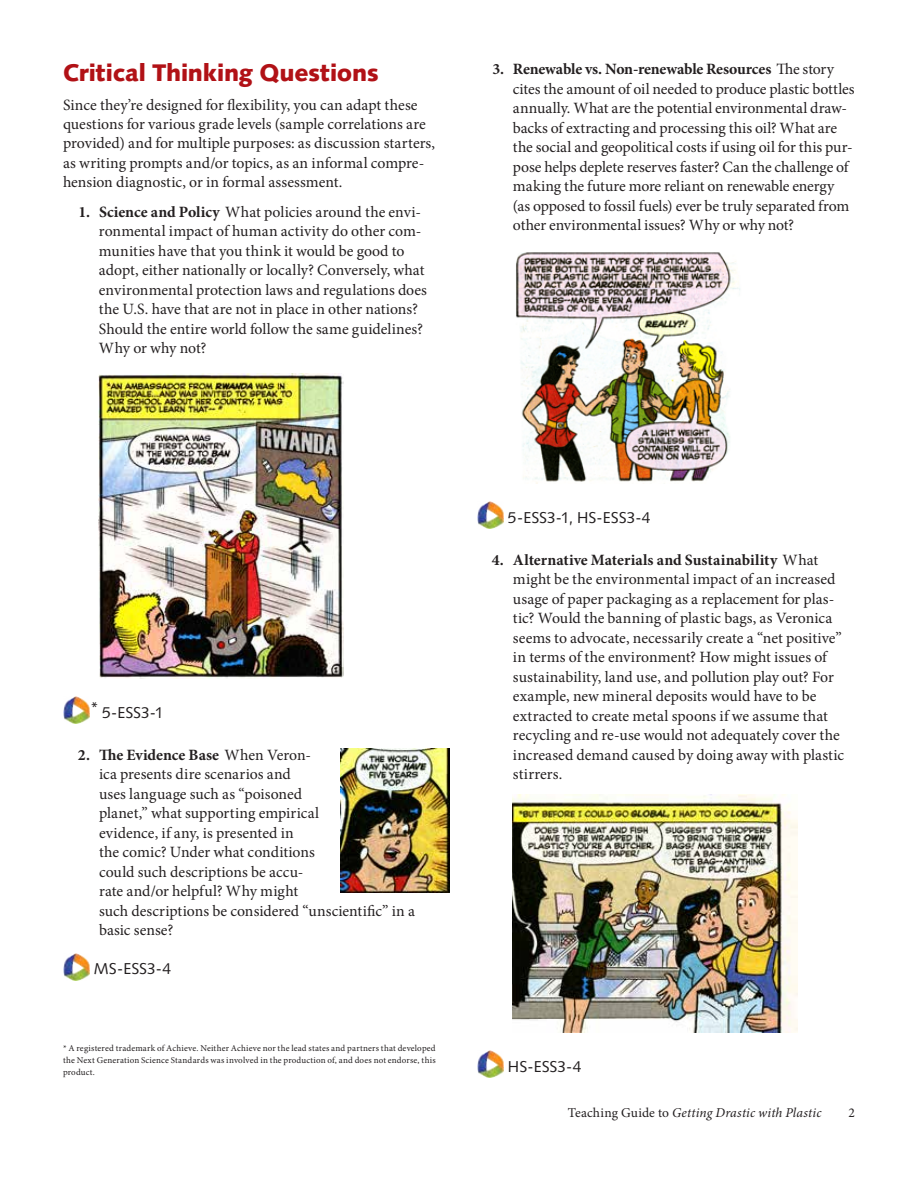
<style>
.page{position:relative;width:918px;height:1188px;background:#fff}
.page>*{position:absolute;margin:0;border:0;box-sizing:border-box;transform-origin:0 0}
.t1{font:900 24px "Syntax LT Std";letter-spacing:-.005em;color:#b11116}
.t2{font:15.75px/19.5px "Minion Pro";color:#231f20}
.t3{font:15.75px "Syntax LT Std";letter-spacing:.01em;color:#231f20}
.t4{font:italic 13.5px "Minion Pro";letter-spacing:.01em;color:#231f20}
.t5{font:13.5px "Minion Pro";color:#231f20}
.t6{font:9px/12px "Minion Pro";letter-spacing:.015em;color:#231f20;text-align:justify}
.s1{font-weight:700}
.s2{font-style:normal}
</style>
<div class="page">
<img style="left:99px;top:374px;width:245px;height:305px">
<img style="left:64px;top:697px;width:25px;height:27px">
<img style="left:64px;top:953px;width:25px;height:27px">
<img style="left:516px;top:252px;width:224px;height:232px">
<img style="left:478px;top:502px;width:25px;height:27px">
<img style="left:513px;top:794px;width:284px;height:239px">
<img style="left:478px;top:1051px;width:25px;height:27px">
<img style="left:340px;top:749px;width:110px;height:144px">
<h1 class="t1" style="left:63px;top:58px;width:317px">Critical Thinking Questions</h1>
<p class="t2" style="left:63px;top:95px;width:374px">Since they’re designed for flexibility, you can adapt these questions for various grade levels (sample correlations are provided) and for multiple purposes: as discussion starters, as writing prompts and/or topics, as an informal compre&shy;hension diagnostic, or in formal assessment.</p>
<p class="t2" style="left:99px;top:202px;width:330px;text-indent:-21px"><span class="s1">1. Science and Policy</span> What policies around the envi&shy;ronmental impact of human activity do other com&shy;munities have that you think it would be good to adopt, either nationally or locally? Conversely, what environmental protection laws and regulations does the U.S. have that are not in place in other nations?<br>Should the entire world follow the same guidelines?<br>Why or why not?</p>
<p class="t2" style="left:513px;top:60px;width:343px;text-indent:-20px"><span class="s1">3. Renewable vs. Non-renewable Resources</span> The story cites the amount of oil needed to produce plastic bottles annually. What are the potential environmental draw&shy;backs of extracting and processing this oil? What are the social and geopolitical costs if using oil for this pur&shy;pose helps deplete reserves faster? Can the challenge of making the future more reliant on renewable energy (as opposed to fossil fuels) ever be truly separated from other environmental issues? Why or why not?</p>
<p class="t3" style="left:90px;top:703px;width:75px">* 5-ESS3-1</p>
<p class="t2" style="left:99px;top:745px;width:317px;text-indent:-21px"><span class="s1">2. The Evidence Base</span> When Veron-<br>ica presents dire scenarios and<br>uses language such as “poisoned<br>planet,” what supporting empirical<br>evidence, if any, is presented in<br>the comic? Under what conditions<br>could such descriptions be accu-<br>rate and/or helpful? Why might<br>such descriptions be considered “unscientific” in a basic sense?</p>
<p class="t3" style="left:94px;top:959px;width:79px">MS-ESS3-4</p>
<p class="t6" style="left:63px;top:1042px;width:374px">* A registered trademark of Achieve. Neither Achieve nor the lead states and partners that developed the Next Generation Science Standards was involved in the production of, and does not endorse, this product.</p>
<p class="t3" style="left:508px;top:508px;width:144px">5-ESS3-1, HS-ESS3-4</p>
<p class="t2" style="left:513px;top:550px;width:333px;text-indent:-21px"><span class="s1">4. Alternative Materials and Sustainability</span> What might be the environmental impact of an increased usage of paper packaging as a replacement for plas&shy;tic? Would the banning of plastic bags, as Veronica seems to advocate, necessarily create a “net positive” in terms of the environment? How might issues of sustainability, land use, and pollution play out? For example, new mineral deposits would have to be extracted to create metal spoons if we assume that recycling and re-use would not adequately cover the increased demand caused by doing away with plastic stirrers.</p>
<p class="t3" style="left:508px;top:1057px;width:75px">HS-ESS3-4</p>
<p class="t4" style="left:568px;top:1103px;width:255px"><span class="s2">Teaching Guide to</span> Getting Drastic with Plastic</p>
<p class="t5" style="left:849px;top:1103px;width:8px">2</p>
</div>
